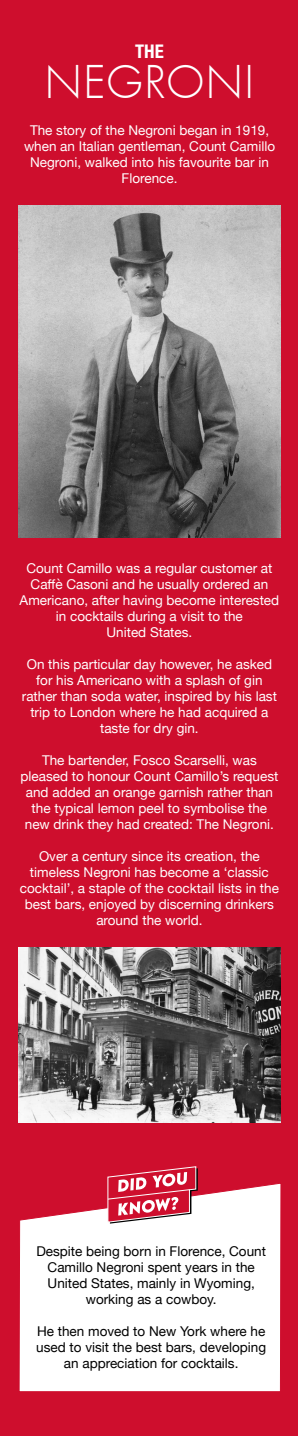
<style>
.page{position:relative;width:298px;height:1436px;background:#ce0e2d}
.page>*{position:absolute;margin:0;border:0;box-sizing:border-box;transform-origin:0 0}
.t1{font:49.2px "Futura T Light";color:#fff}
.t2{font:700 condensed 18.85px "Helvetica Neue";color:#fff}
.t3{font:13.5px/16px "Helvetica Neue";color:#fff;text-align:center}
.t4{font:13.5px/16px "Helvetica Neue";color:#000;text-align:center}
</style>
<div class="page">
<img style="left:19px;top:948px;width:261px;height:174px">
<img style="left:19px;top:206px;width:261px;height:331px">
<svg style="left:19px;top:1183px;width:262px;height:209px;background:#fbecee"></svg>
<svg style="left:107px;top:1166px;width:91px;height:57px"></svg>
<h2 class="t2" style="left:135px;top:40px;width:30px">THE</h2>
<h1 class="t1" style="left:44px;top:54px;width:212px">NEGRONI</h1>
<p class="t3" style="left:24px;top:123px;width:252px">The story of the Negroni began in 1919, when an Italian gentleman, Count Camillo<br>Negroni, walked into his favourite bar in<br>Florence.</p>
<p class="t3" style="left:20px;top:561px;width:261px">Count Camillo was a regular customer at Caffè Casoni and he usually ordered an Americano, after having become interested in cocktails during a visit to the<br>United States.</p>
<p class="t3" style="left:22px;top:657px;width:256px">On this particular day however, he asked for his Americano with a splash of gin rather than soda water, inspired by his last trip to London where he had acquired a taste for dry gin.</p>
<p class="t3" style="left:20px;top:753px;width:259px">The bartender, Fosco Scarselli, was pleased to honour Count Camillo’s request and added an orange garnish rather than the typical lemon peel to symbolise the new drink they had created: The Negroni.</p>
<p class="t3" style="left:20px;top:849px;width:260px">Over a century since its creation, the timeless Negroni has become a ‘classic cocktail’, a staple of the cocktail lists in the best bars, enjoyed by discerning drinkers around the world.</p>
<p class="t4" style="left:36px;top:1243px;width:231px">Despite being born in Florence, Count<br>Camillo Negroni spent years in the<br>United States, mainly in Wyoming, working as a cowboy.</p>
<p class="t4" style="left:36px;top:1323px;width:231px">He then moved to New York where he used to visit the best bars, developing an appreciation for cocktails.</p>
</div>
